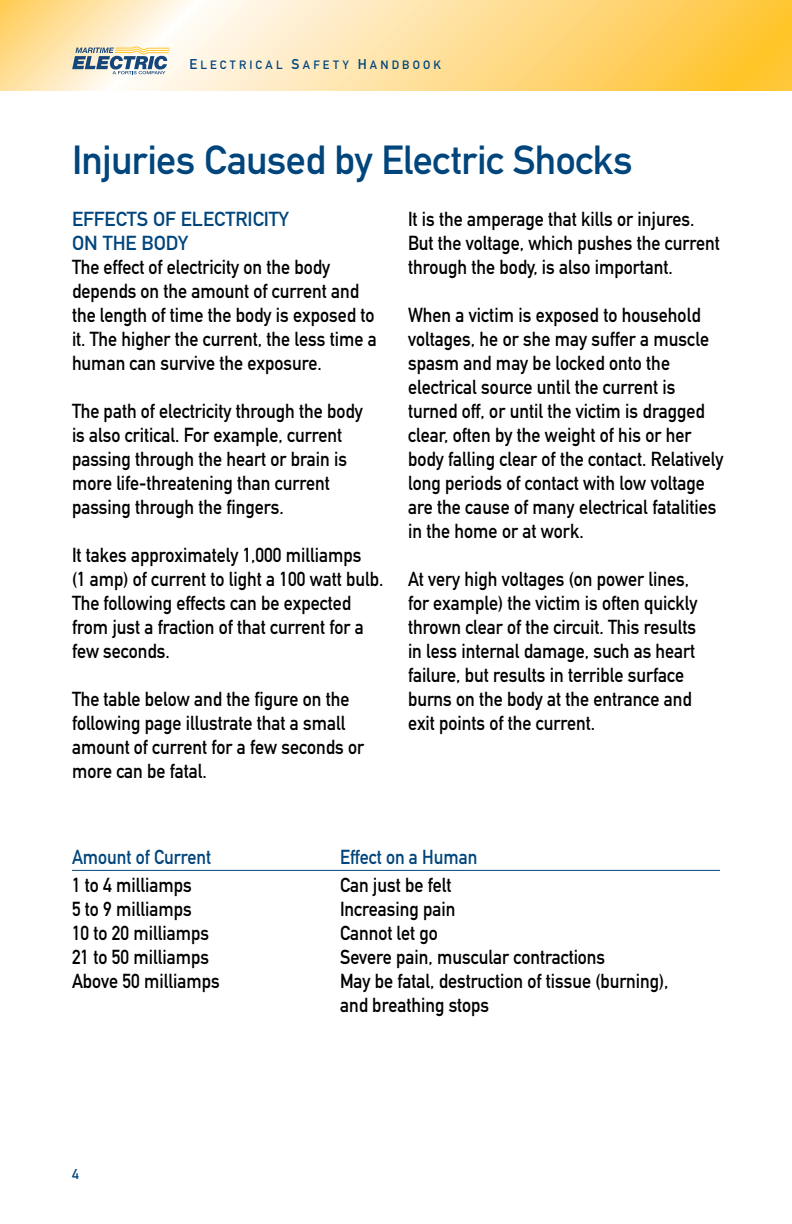
<style>
.page{position:relative;width:792px;height:1224px;background:#fff}
.page>*{position:absolute;margin:0;border:0;box-sizing:border-box;transform-origin:0 0}
.t1{font:40px "DIN Mittelschrift";letter-spacing:-.015em;color:#00457c}
.t2{font:20px/24px "DIN Mittelschrift";color:#000;scale:.9 1}
.t3{font:20px/24px "DIN Mittelschrift Alternate";color:#00457c}
.t4{font:20px "DIN Mittelschrift";color:#00457c;scale:.9 1}
.t5{font:14px "DIN Mittelschrift SC850";color:#00457c}
.t6{font:11.8px "DIN Mittelschrift SC850";letter-spacing:.27em;color:#00457c}
.s1{font-size:14px}
</style>
<div class="page">
<svg style="left:0;top:0;width:792px;height:90px"></svg>
<svg style="left:72px;top:46px;width:98px;height:28px"></svg>
<hr style="left:72px;top:870px;width:648px;height:1px;background:#00457c">
<p class="t6" style="left:189px;top:58px;width:253px"><span class="s1">E</span>LECTRICAL <span class="s1">S</span>AFE TY <span class="s1">H</span>ANDBOOK</p>
<h1 class="t1" style="left:72px;top:136px;width:562px">Injuries Caused by Electric Shocks</h1>
<p class="t3" style="left:72px;top:207px;width:218px">EFFECTS OF ELECTRICITY<br>ON THE BODY</p>
<p class="t2" style="left:72px;top:255px;width:340px">The effect of electricity on the body depends on the amount of current and the length of time the body is exposed to it. The higher the current, the less time a human can survive the exposure.</p>
<p class="t2" style="left:72px;top:399px;width:325px">The path of electricity through the body is also critical. For example, current passing through the heart or brain is more life-threatening than current passing through the fingers.</p>
<p class="t2" style="left:72px;top:543px;width:348px">It takes approximately 1,000 milliamps<br>(1 amp) of current to light a 100 watt bulb.<br>The following effects can be expected from just a fraction of that current for a few seconds.</p>
<p class="t2" style="left:72px;top:687px;width:326px">The table below and the figure on the following page illustrate that a small amount of current for a few seconds or more can be fatal.</p>
<p class="t2" style="left:408px;top:207px;width:348px">It is the amperage that kills or injures.<br>But the voltage, which pushes the current through the body, is also important.</p>
<p class="t2" style="left:408px;top:303px;width:352px">When a victim is exposed to household voltages, he or she may suffer a muscle spasm and may be locked onto the electrical source until the current is turned off, or until the victim is dragged clear, often by the weight of his or her body falling clear of the contact. Relatively long periods of contact with low voltage are the cause of many electrical fatalities in the home or at work.</p>
<p class="t2" style="left:408px;top:567px;width:323px">At very high voltages (on power lines, for example) the victim is often quickly thrown clear of the circuit. This results in less internal damage, such as heart failure, but results in terrible surface burns on the body at the entrance and exit points of the current.</p>
<p class="t4" style="left:72px;top:846px;width:156px">Amount of Current</p>
<p class="t4" style="left:340px;top:846px;width:154px">Effect on a Human</p>
<p class="t2" style="left:72px;top:874px;width:135px">1 to 4 milliamps</p>
<p class="t2" style="left:340px;top:874px;width:125px">Can just be felt</p>
<p class="t2" style="left:72px;top:898px;width:135px">5 to 9 milliamps</p>
<p class="t2" style="left:340px;top:898px;width:130px">Increasing pain</p>
<p class="t2" style="left:72px;top:922px;width:154px">10 to 20 milliamps</p>
<p class="t2" style="left:340px;top:922px;width:110px">Cannot let go</p>
<p class="t2" style="left:72px;top:946px;width:154px">21 to 50 milliamps</p>
<p class="t2" style="left:340px;top:946px;width:296px">Severe pain, muscular contractions</p>
<p class="t2" style="left:72px;top:970px;width:166px">Above 50 milliamps</p>
<p class="t2" style="left:340px;top:970px;width:366px">May be fatal, destruction of tissue (burning), and breathing stops</p>
<p class="t5" style="left:72px;top:1166px;width:8px">4</p>
</div>
